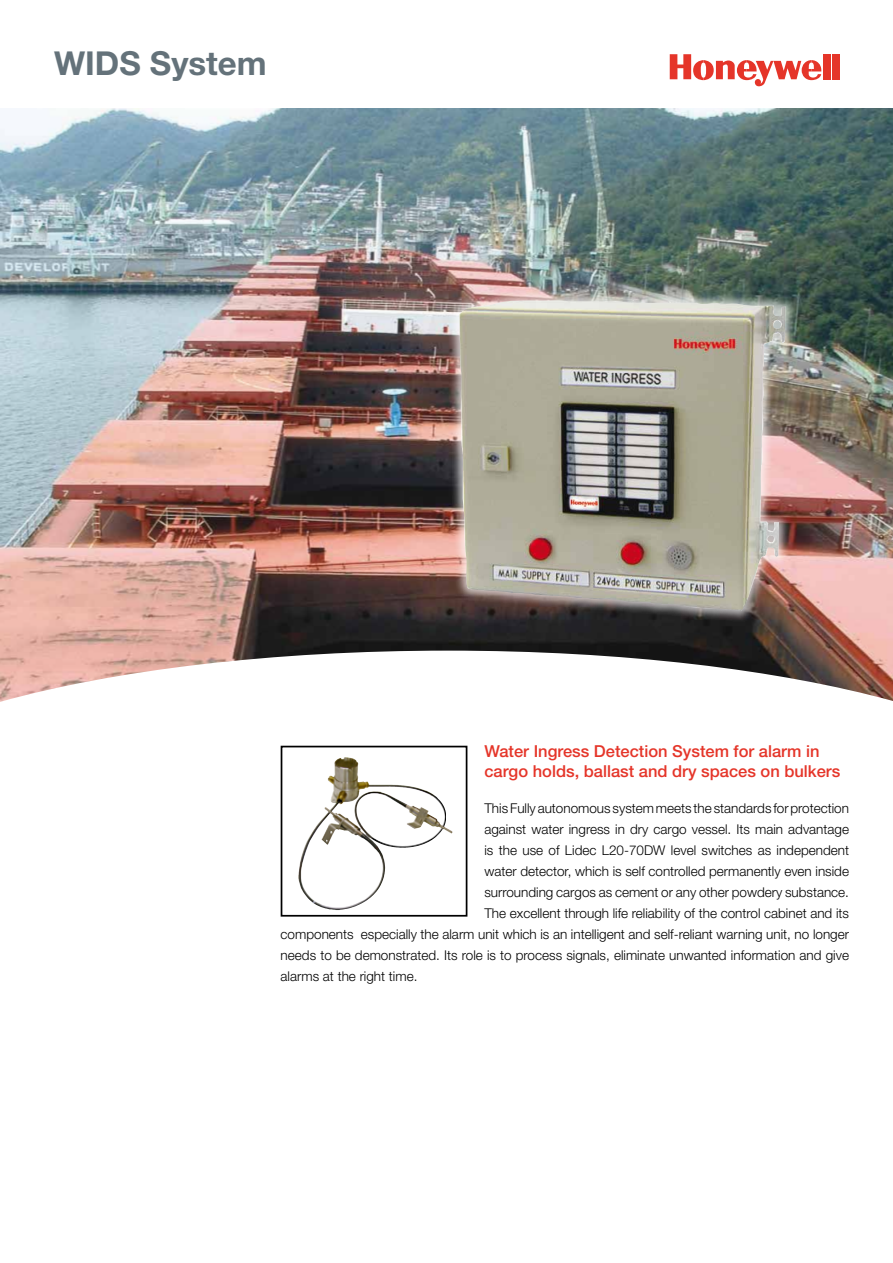
<style>
.page{position:relative;width:893px;height:1263px;background:#fff}
.page>*{position:absolute;margin:0;border:0;box-sizing:border-box;transform-origin:0 0}
.t1{font:700 33px "Helvetica Neue";color:#64727a}
.t2{font:500 16.5px/19.8px "Helvetica Neue";color:#e53529}
.t3{font:300 13.5px "Helvetica Neue";color:#000}
</style>
<div class="page">
<div style="left:823px;top:54px;width:7px;height:25px;background:#e53529"></div>
<div style="left:833px;top:54px;width:7px;height:25px;background:#e53529"></div>
<svg style="left:670px;top:54px;width:151px;height:32px"></svg>
<img style="left:0;top:108px;width:893px;height:594px">
<img style="left:324px;top:758px;width:20px;height:52px">
<div style="left:281px;top:746px;width:186px;height:171px;border:2px solid #000"></div>
<div style="left:448px;top:288px;width:349px;height:334px;background:#fff;opacity:.7"></div>
<img style="left:459px;top:299px;width:326px;height:312px">
<h1 class="t1" style="left:54px;top:43px;width:214px">WIDS System</h1>
<p class="t2" style="left:484px;top:741px;width:357px">Water Ingress Detection System for alarm in cargo holds, ballast and dry spaces on bulkers</p>
<p class="t3" style="left:484px;top:800px;width:366px">This Fully autonomous system meets the standards for protection</p>
<p class="t3" style="left:484px;top:821px;width:366px">against water ingress in dry cargo vessel. Its main advantage</p>
<p class="t3" style="left:484px;top:842px;width:366px">is the use of Lidec L20-70DW level switches as independent</p>
<p class="t3" style="left:484px;top:863px;width:366px">water detector, which is self controlled permanently even inside</p>
<p class="t3" style="left:484px;top:884px;width:366px">surrounding cargos as cement or any other powdery substance.</p>
<p class="t3" style="left:484px;top:905px;width:366px">The excellent through life reliability of the control cabinet and its</p>
<p class="t3" style="left:281px;top:926px;width:570px">components especially the alarm unit which is an intelligent and self-reliant warning unit, no longer</p>
<p class="t3" style="left:281px;top:947px;width:570px">needs to be demonstrated. Its role is to process signals, eliminate unwanted information and give</p>
<p class="t3" style="left:281px;top:968px;width:138px">alarms at the right time.</p>
</div>
